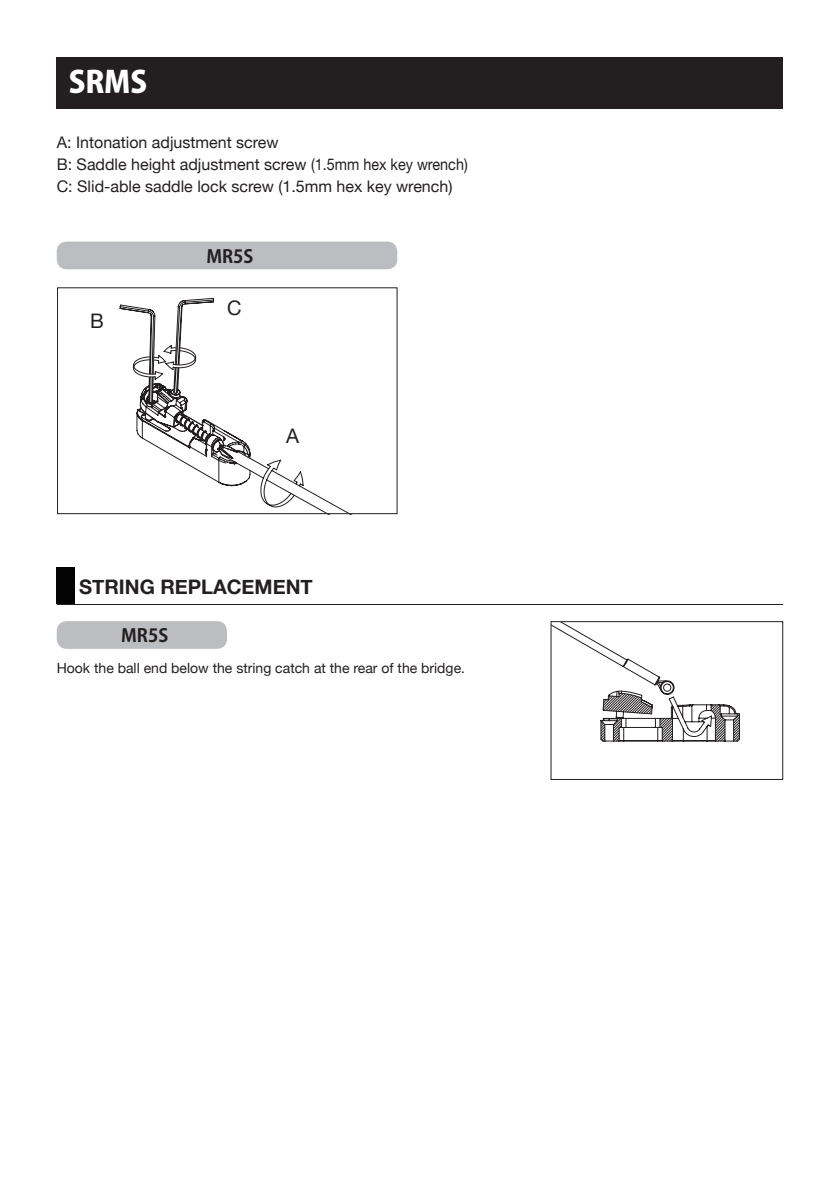
<style>
.page{position:relative;width:840px;height:1191px;background:#fff}
.page>*{position:absolute;margin:0;border:0;box-sizing:border-box;transform-origin:0 0}
.t1{font:800 30px "Koz Go Pro";color:#fff}
.t2{font:700 20px "Helvetica Neue";color:#231f20}
.t3{font:20px "Helvetica Neue";color:#231f20}
.t4{font:700 18px "Koz Go Pro";color:#231f20}
.t5{font:16px/22px "Helvetica Neue";color:#231f20}
.t6{font:14px "Helvetica Neue";color:#231f20}
</style>
<div class="page">
<div style="left:57px;top:57px;width:725px;height:51px;background:#231f20"></div>
<div style="left:57px;top:242px;width:340px;height:27px;background:#bcbdc0;border-radius:10px"></div>
<div style="left:57px;top:287px;width:340px;height:227px;border:1px solid #231f20"></div>
<svg style="left:119px;top:298px;width:273px;height:216px"></svg>
<svg style="left:552px;top:623px;width:187px;height:118px"></svg>
<div style="left:550px;top:621px;width:232px;height:159px;border:1px solid #231f20"></div>
<div style="left:57px;top:621px;width:170px;height:28px;background:#bcbdc0;border-radius:10px"></div>
<hr style="left:57px;top:604px;width:725px;height:1px;background:#231f20">
<div style="left:57px;top:567px;width:18px;height:37px;background:#030303"></div>
<h1 class="t1" style="left:69px;top:62px;width:80px">SRMS</h1>
<p class="t5" style="left:57px;top:132px;width:412px">A: Intonation adjustment screw<br>B: Saddle height adjustment screw (1.5mm hex key wrench)<br>C: Slid-able saddle lock screw (1.5mm hex key wrench)</p>
<p class="t3" style="left:90px;top:306px;width:15px">B</p>
<p class="t4" style="left:206px;top:244px;width:48px">MR5S</p>
<p class="t3" style="left:227px;top:294px;width:16px">C</p>
<p class="t3" style="left:286px;top:421px;width:14px">A</p>
<p class="t2" style="left:79px;top:571px;width:235px">STRING REPLACEMENT</p>
<p class="t4" style="left:121px;top:624px;width:48px">MR5S</p>
<p class="t6" style="left:57px;top:657px;width:409px">Hook the ball end below the string catch at the rear of the bridge.</p>
</div>
